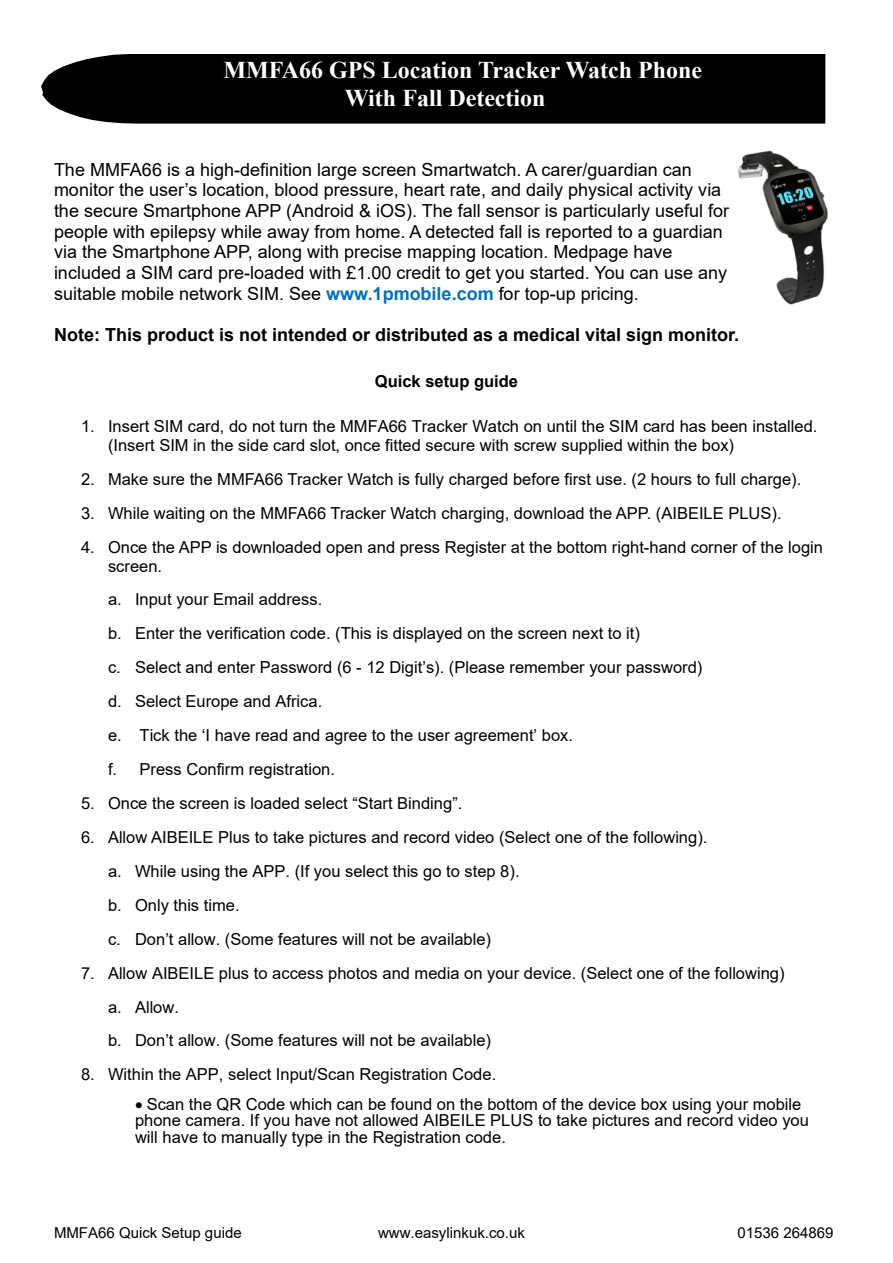
<style>
.page{position:relative;width:893px;height:1263px;background:#fff}
.page>*{position:absolute;margin:0;border:0;box-sizing:border-box;transform-origin:0 0}
.t1{font:700 24px/27.6px "Times New Roman";color:#fff}
.t2{font:18px/20.7px "Arial";color:#000}
.t3{font:700 18px "Arial";color:#000}
.t4{font:16.5px/33.9px "Arial";color:#000}
.t5{font:700 16.5px "Arial";color:#000}
.t6{font:15px "Arial";color:#000}
.s1{font-weight:700;color:#0070c0}
</style>
<div class="page">
<div style="left:41px;top:54px;width:784px;height:70px;background:#000"></div>
<img style="left:738px;top:150px;width:90px;height:154px">
<h1 class="t1" style="left:345px;top:59px;width:359px;text-indent:-121px">MMFA66 GPS Location Tracker Watch Phone<br>With Fall Detection</h1>
<p class="t2" style="left:54px;top:161px;width:677px">The MMFA66 is a high-definition large screen Smartwatch. A carer/guardian can monitor the user’s location, blood pressure, heart rate, and daily physical activity via the secure Smartphone APP (Android &amp; iOS). The fall sensor is particularly useful for people with epilepsy while away from home. A detected fall is reported to a guardian via the Smartphone APP, along with precise mapping location. Medpage have included a SIM card pre-loaded with £1.00 credit to get you started. You can use any suitable mobile network SIM. See <span class="s1">www.1pmobile.com</span> for top-up pricing.</p>
<p class="t3" style="left:54px;top:328px;width:687px">Note: This product is not intended or distributed as a medical vital sign monitor.</p>
<p class="t5" style="left:375px;top:375px;width:145px">Quick setup guide</p>
<p class="t4" style="left:108px;top:418px;width:711px;line-height:18.9px;text-indent:-27px">1. Insert SIM card, do not turn the MMFA66 Tracker Watch on until the SIM card has been installed. (Insert SIM in the side card slot, once fitted secure with screw supplied within the box)</p>
<p class="t4" style="left:81px;top:464px;width:722px">2. Make sure the MMFA66 Tracker Watch is fully charged before first use. (2 hours to full charge).</p>
<p class="t4" style="left:81px;top:497px;width:702px">3. While waiting on the MMFA66 Tracker Watch charging, download the APP. (AIBEILE PLUS).</p>
<p class="t4" style="left:108px;top:539px;width:716px;line-height:18.9px;text-indent:-27px">4. Once the APP is downloaded open and press Register at the bottom right-hand corner of the login screen.</p>
<p class="t4" style="left:108px;top:584px;width:596px">a. Input your Email address.<br>b. Enter the verification code. (This is displayed on the screen next to it)<br>c. Select and enter Password (6 - 12 Digit’s). (Please remember your password) d. Select Europe and Africa.<br>e. Tick the ‘I have read and agree to the user agreement’ box.<br>f. Press Confirm registration.</p>
<p class="t4" style="left:81px;top:788px;width:383px">5. Once the screen is loaded select “Start Binding”.</p>
<p class="t4" style="left:108px;top:822px;width:601px;text-indent:-27px">6. Allow AIBEILE Plus to take pictures and record video (Select one of the following). a. While using the APP. (If you select this go to step 8).<br>b. Only this time.<br>c. Don’t allow. (Some features will not be available)</p>
<p class="t4" style="left:108px;top:957px;width:678px;text-indent:-27px">7. Allow AIBEILE plus to access photos and media on your device. (Select one of the following) a. Allow.<br>b. Don’t allow. (Some features will not be available)</p>
<p class="t4" style="left:147px;top:1061px;width:656px;line-height:29.5px;text-indent:-66px">8. Within the APP, select Input/Scan Registration Code.<br>Scan the QR Code which can be found on the bottom of the device box using your mobile</p>
<p class="t4" style="left:135px;top:1114px;width:675px;line-height:16.5px">phone camera. If you have not allowed AIBEILE PLUS to take pictures and record video you will have to manually type in the Registration code.</p>
<p class="t6" style="left:54px;top:1227px;width:189px">MMFA66 Quick Setup guide</p>
<p class="t6" style="left:378px;top:1227px;width:148px">www.easylinkuk.co.uk</p>
<p class="t6" style="left:737px;top:1227px;width:98px">01536 264869</p>
</div>
